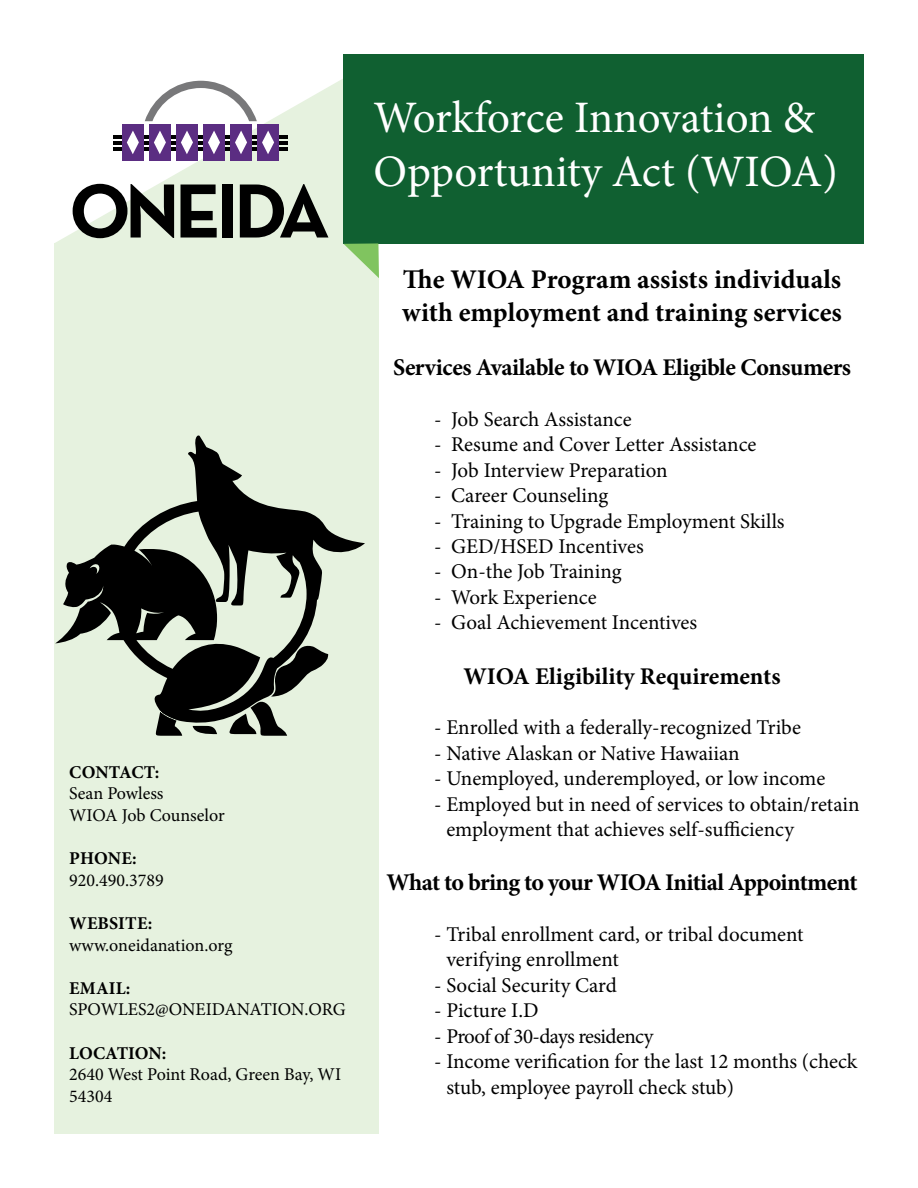
<style>
.page{position:relative;width:918px;height:1188px;background:#fff}
.page>*{position:absolute;margin:0;border:0;box-sizing:border-box;transform-origin:0 0}
.t1{font:45px/54px "Minion Pro";letter-spacing:-.005em;color:#fff}
.t2{font:700 27px/32.4px "Minion Pro";color:#000}
.t3{font:700 24px "Minion Pro";letter-spacing:-.02em;color:#000}
.t4{font:700 24px "Minion Pro";color:#000}
.t5{font:21px/25.5px "Minion Pro";color:#000}
.t6{font:21px "Minion Pro";letter-spacing:-.03em;color:#000}
.t7{font:18px/21.6px "Minion Pro";color:#000}
.t8{font:700 18px "Minion Pro";letter-spacing:.01em;color:#000}
</style>
<div class="page">
<div style="left:54px;top:243px;width:324px;height:891px;background:#e6f2df"></div>
<svg style="left:55px;top:76px;width:289px;height:167px"></svg>
<svg style="left:73px;top:184px;width:101px;height:54px"></svg>
<svg style="left:181px;top:185px;width:36px;height:53px"></svg>
<div style="left:222px;top:185px;width:11px;height:53px;background:#000"></div>
<svg style="left:240px;top:184px;width:88px;height:54px"></svg>
<svg style="left:145px;top:81px;width:112px;height:40px"></svg>
<hr style="left:114px;top:141px;width:174px;height:4px;background:#000">
<hr style="left:114px;top:135px;width:174px;height:4px;background:#000">
<hr style="left:114px;top:147px;width:174px;height:3px;background:#000">
<div style="left:122px;top:124px;width:21px;height:37px;background:#5b2d82"></div>
<svg style="left:127px;top:131px;width:12px;height:23px"></svg>
<div style="left:149px;top:124px;width:22px;height:37px;background:#5b2d82"></div>
<svg style="left:154px;top:131px;width:12px;height:23px"></svg>
<div style="left:176px;top:124px;width:22px;height:37px;background:#5b2d82"></div>
<svg style="left:181px;top:131px;width:12px;height:23px"></svg>
<div style="left:203px;top:124px;width:22px;height:37px;background:#5b2d82"></div>
<svg style="left:208px;top:131px;width:12px;height:23px"></svg>
<div style="left:230px;top:124px;width:22px;height:37px;background:#5b2d82"></div>
<div style="left:257px;top:124px;width:22px;height:37px;background:#5b2d82"></div>
<svg style="left:262px;top:131px;width:12px;height:23px"></svg>
<svg style="left:235px;top:131px;width:12px;height:23px"></svg>
<div style="left:344px;top:54px;width:520px;height:189px;background:#106031"></div>
<svg style="left:344px;top:243px;width:35px;height:35px"></svg>
<svg style="left:55px;top:435px;width:310px;height:301px"></svg>
<p class="t8" style="left:69px;top:759px;width:92px">CONTACT:</p>
<p class="t7" style="left:69px;top:783px;width:157px">Sean Powless<br>WIOA Job Counselor</p>
<p class="t8" style="left:69px;top:846px;width:69px">PHONE:</p>
<p class="t7" style="left:69px;top:869px;width:96px">920.490.3789</p>
<p class="t8" style="left:69px;top:910px;width:85px">WEBSITE:</p>
<p class="t7" style="left:69px;top:934px;width:165px">www.oneidanation.org</p>
<p class="t8" style="left:69px;top:975px;width:63px">EMAIL:</p>
<p class="t7" style="left:69px;top:999px;width:278px">SPOWLES2@ONEIDANATION.ORG</p>
<p class="t8" style="left:69px;top:1040px;width:99px">LOCATION:</p>
<p class="t7" style="left:69px;top:1064px;width:274px">2640 West Point Road, Green Bay, WI<br>54304</p>
<h1 class="t1" style="left:374px;top:91px;width:466px">Workforce Innovation &amp;<br>Opportunity Act (WIOA)</h1>
<p class="t2" style="left:402px;top:263px;width:441px">The WIOA Program assists individuals with employment and training services</p>
<p class="t3" style="left:393px;top:350px;width:459px">Services Available to WIOA Eligible Consumers</p>
<p class="t5" style="left:434px;top:406px;width:199px">- Job Search Assistance</p>
<p class="t5" style="left:434px;top:432px;width:324px">- Resume and Cover Letter Assistance</p>
<p class="t5" style="left:434px;top:457px;width:235px">- Job Interview Preparation</p>
<p class="t5" style="left:434px;top:483px;width:176px">- Career Counseling</p>
<p class="t5" style="left:434px;top:508px;width:352px">- Training to Upgrade Employment Skills</p>
<p class="t5" style="left:434px;top:534px;width:211px">- GED/HSED Incentives</p>
<p class="t5" style="left:434px;top:559px;width:189px">- On-the Job Training</p>
<p class="t5" style="left:434px;top:585px;width:164px">- Work Experience</p>
<p class="t5" style="left:434px;top:610px;width:265px">- Goal Achievement Incentives</p>
<p class="t4" style="left:464px;top:659px;width:319px">WIOA Eligibility Requirements</p>
<p class="t5" style="left:434px;top:715px;width:368px">- Enrolled with a federally-recognized Tribe</p>
<p class="t5" style="left:434px;top:740px;width:307px">- Native Alaskan or Native Hawaiian</p>
<p class="t5" style="left:434px;top:766px;width:393px">- Unemployed, underemployed, or low income</p>
<p class="t5" style="left:446px;top:791px;width:415px;text-indent:-12px">- Employed but in need of services to obtain/retain employment that achieves self-sufficiency</p>
<p class="t3" style="left:387px;top:866px;width:473px">What to bring to your WIOA Initial Appointment</p>
<p class="t5" style="left:446px;top:922px;width:359px;text-indent:-12px">- Tribal enrollment card, or tribal document verifying enrollment</p>
<p class="t5" style="left:434px;top:973px;width:184px">- Social Security Card</p>
<p class="t5" style="left:434px;top:998px;width:106px">- Picture I.D</p>
<p class="t6" style="left:434px;top:1022px;width:221px">- Proof of 30-days residency</p>
<p class="t5" style="left:446px;top:1049px;width:412px;text-indent:-12px">- Income verification for the last 12 months (check stub, employee payroll check stub)</p>
</div>
